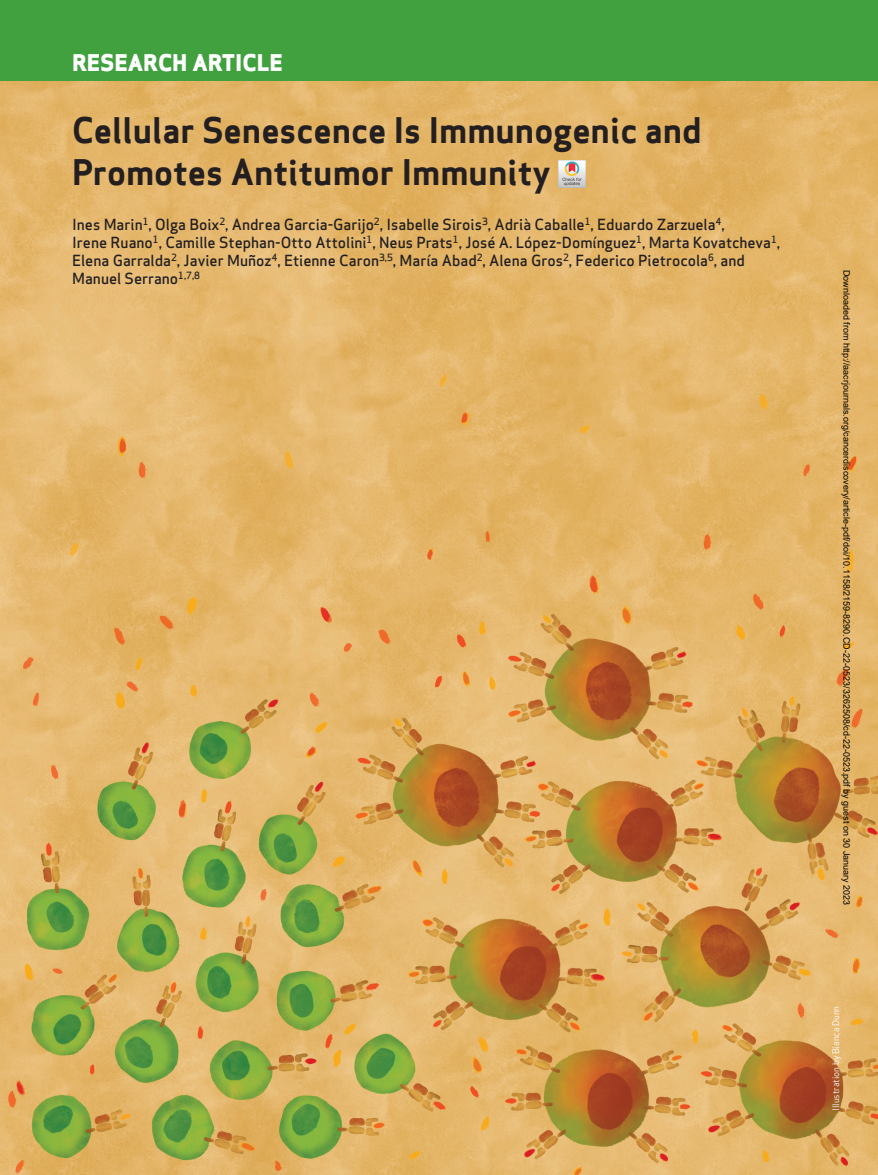
<style>
.page{position:relative;width:878px;height:1175px;background:#fff}
.page>*{position:absolute;margin:0;border:0;box-sizing:border-box;transform-origin:0 0}
.t1{font:700 34.5px/42px "Apex Sans";color:#231f20}
.t2{font:800 22.5px "Apex Sans";color:#fff}
.t3{font:500 15px/18px "Apex Sans";color:#231f20}
.t4{font:9px "Arial";color:#000}
.t5{font:9px "Apex Sans";letter-spacing:-.005em;color:#fff}
</style>
<div class="page">
<img style="left:0;top:81px;width:878px;height:1093px">
<div style="left:0;top:0;width:878px;height:81px;background:#40a13e"></div>
<img style="left:558px;top:161px;width:27px;height:27px">
<h2 class="t2" style="left:72px;top:48px;width:212px">RESEARCH ARTICLE</h2>
<h1 class="t1" style="left:72px;top:109px;width:631px">Cellular Senescence Is Immunogenic and<br>Promotes Antitumor Immunity</h1>
<p class="t3" style="left:72px;top:213px;width:709px">Ines Marin<sup>1</sup>, Olga Boix<sup>2</sup>, Andrea Garcia-Garijo<sup>2</sup>, Isabelle Sirois<sup>3</sup>, Adrià Caballe<sup>1</sup>, Eduardo Zarzuela<sup>4</sup>,<br>Irene Ruano<sup>1</sup>, Camille Stephan-Otto Attolini<sup>1</sup>, Neus Prats<sup>1</sup>, José A. López-Domínguez<sup>1</sup>, Marta Kovatcheva<sup>1</sup>, Elena Garralda<sup>2</sup>, Javier Muñoz<sup>4</sup>, Etienne Caron<sup>3,5</sup>, María Abad<sup>2</sup>, Alena Gros<sup>2</sup>, Federico Pietrocola<sup>6</sup>, and Manuel Serrano<sup>1,7,8</sup></p>
<p class="t4" style="left:850px;top:270px;width:637px;rotate:90deg">Downloaded from http://aacrjournals.org/cancerdiscovery/article-pdf/doi/10.1158/2159-8290.CD-22-0523/3262508/cd-22-0523.pdf by guest on 30 January 2023</p>
<p class="t5" style="left:828px;top:1110px;width:106px;rotate:-90deg">Illustration by Bianca Dunn</p>
</div>
